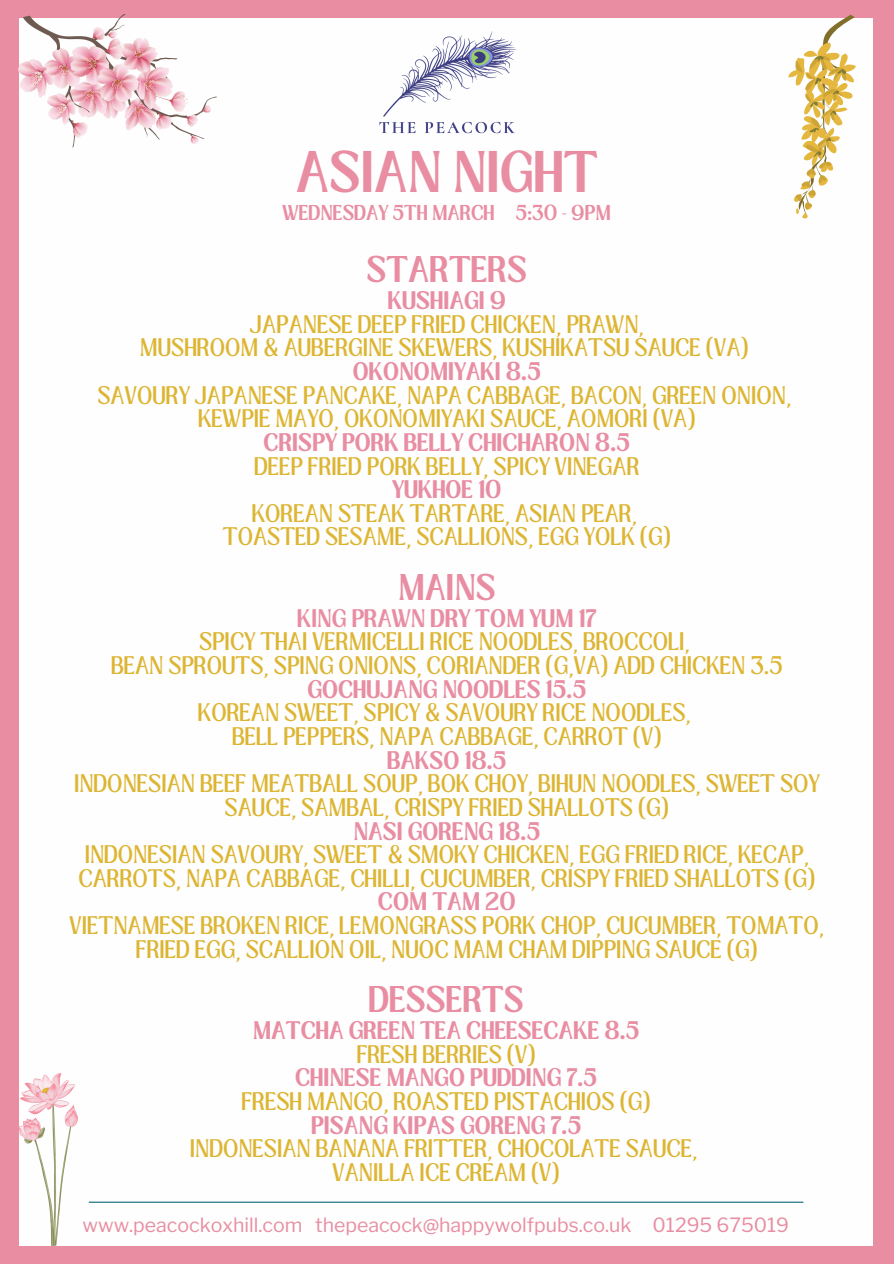
<style>
.page{position:relative;width:894px;height:1264px;background:#fff}
.page>*{position:absolute;margin:0;border:0;box-sizing:border-box;transform-origin:0 0}
.t1{font:600 45px "Loubag";letter-spacing:.005em;color:#e98da3}
.t2{font:600 28.5px "Loubag";letter-spacing:.005em;color:#e98da3}
.t3{font:19.5px/23.7px "Loubag";letter-spacing:.005em;color:#ddb532;text-align:center}
.t4{font:19.5px "Libre Franklin";color:#e98da3}
.t5{font:600 16.5px "Loubag";letter-spacing:.005em;color:#e98da3}
.s1{font-weight:700;color:#e98da3}
.s2{font-weight:600;color:#e98da3}
</style>
<div class="page">
<div style="left:0;top:0;width:631px;height:17px;background:#e98da3"></div>
<div style="left:0;top:1245px;width:631px;height:18px;background:#e98da3"></div>
<div style="left:873px;top:9px;width:20px;height:1245px;background:#e98da3"></div>
<hr style="left:89px;top:1201px;width:713px;height:1px;background:#0a6776">
<div style="left:345px;top:0;width:548px;height:17px;background:#e98da3"></div>
<div style="left:368px;top:1245px;width:525px;height:18px;background:#e98da3"></div>
<div style="left:0;top:5px;width:18px;height:1246px;background:#e98da3"></div>
<img style="left:379px;top:31px;width:138px;height:103px">
<img style="left:18px;top:14px;width:198px;height:133px">
<svg style="left:788px;top:15px;width:67px;height:204px"></svg>
<img style="left:18px;top:1073px;width:60px;height:172px">
<p class="t1" style="left:295px;top:136px;width:303px">ASIAN NIGHT</p>
<h2 class="t5" style="left:283px;top:199px;width:213px">WEDNESDAY 5TH MARCH</h2>
<h2 class="t5" style="left:515px;top:199px;width:97px">5:30 - 9PM</h2>
<p class="t2" style="left:366px;top:246px;width:162px">STARTERS</p>
<p class="t3" style="left:97px;top:289px;width:695px"><span class="s1">KUSHIAGI 9<br></span>JAPANESE DEEP FRIED CHICKEN, PRAWN,<br>MUSHROOM &amp; AUBERGINE SKEWERS, KUSHIKATSU SAUCE (VA)<br><span class="s1">OKONOMIYAKI 8.5<br></span>SAVOURY JAPANESE PANCAKE, NAPA CABBAGE, BACON, GREEN ONION, KEWPIE MAYO, OKONOMIYAKI SAUCE, AOMORI (VA)<br><span class="s1">CRISPY PORK BELLY CHICHARON 8.5<br></span>DEEP FRIED PORK BELLY, SPICY VINEGAR<br><span class="s1">YUKHOE 10<br></span>KOREAN STEAK TARTARE, ASIAN PEAR,<br>TOASTED SESAME, SCALLIONS, EGG YOLK (G)</p>
<h1 class="t2" style="left:398px;top:564px;width:99px">MAINS</h1>
<h1 class="t3" style="left:70px;top:606px;width:755px"><span class="s2">KING PRAWN</span> <span class="s1">DRY TOM YUM 17<br></span>SPICY THAI VERMICELLI RICE NOODLES, BROCCOLI,<br>BEAN SPROUTS, SPING ONIONS, CORIANDER (G,VA) ADD CHICKEN 3.5<br><span class="s1">GOCHUJANG NOODLES 15.5<br></span>KOREAN SWEET, SPICY &amp; SAVOURY RICE NOODLES,<br>BELL PEPPERS, NAPA CABBAGE, CARROT (V)<br><span class="s1">BAKSO 18.5<br></span>INDONESIAN BEEF MEATBALL SOUP, BOK CHOY, BIHUN NOODLES, SWEET SOY SAUCE, SAMBAL, CRISPY FRIED SHALLOTS (G)<br><span class="s1">NASI GORENG 18.5<br></span>INDONESIAN SAVOURY, SWEET &amp; SMOKY CHICKEN, EGG FRIED RICE, KECAP, CARROTS, NAPA CABBAGE, CHILLI, CUCUMBER, CRISPY FRIED SHALLOTS (G)<br><span class="s1">COM TAM 20<br></span>VIETNAMESE BROKEN RICE, LEMONGRASS PORK CHOP, CUCUMBER, TOMATO, FRIED EGG, SCALLION OIL, NUOC MAM CHAM DIPPING SAUCE (G)</h1>
<p class="t2" style="left:368px;top:976px;width:157px">DESSERTS</p>
<p class="t3" style="left:190px;top:1019px;width:509px"><span class="s1">MATCHA GREEN TEA CHEESECAKE 8.5<br></span>FRESH BERRIES (V)<br><span class="s1">CHINESE MANGO PUDDING 7.5<br></span>FRESH MANGO, ROASTED PISTACHIOS (G)<br><span class="s1">PISANG KIPAS GORENG 7.5<br></span>INDONESIAN BANANA FRITTER, CHOCOLATE SAUCE,<br>VANILLA ICE CREAM (V)</p>
<p class="t4" style="left:83px;top:1213px;width:707px">www.peacockoxhill.com thepeacock@happywolfpubs.co.uk 01295 675019</p>
</div>
